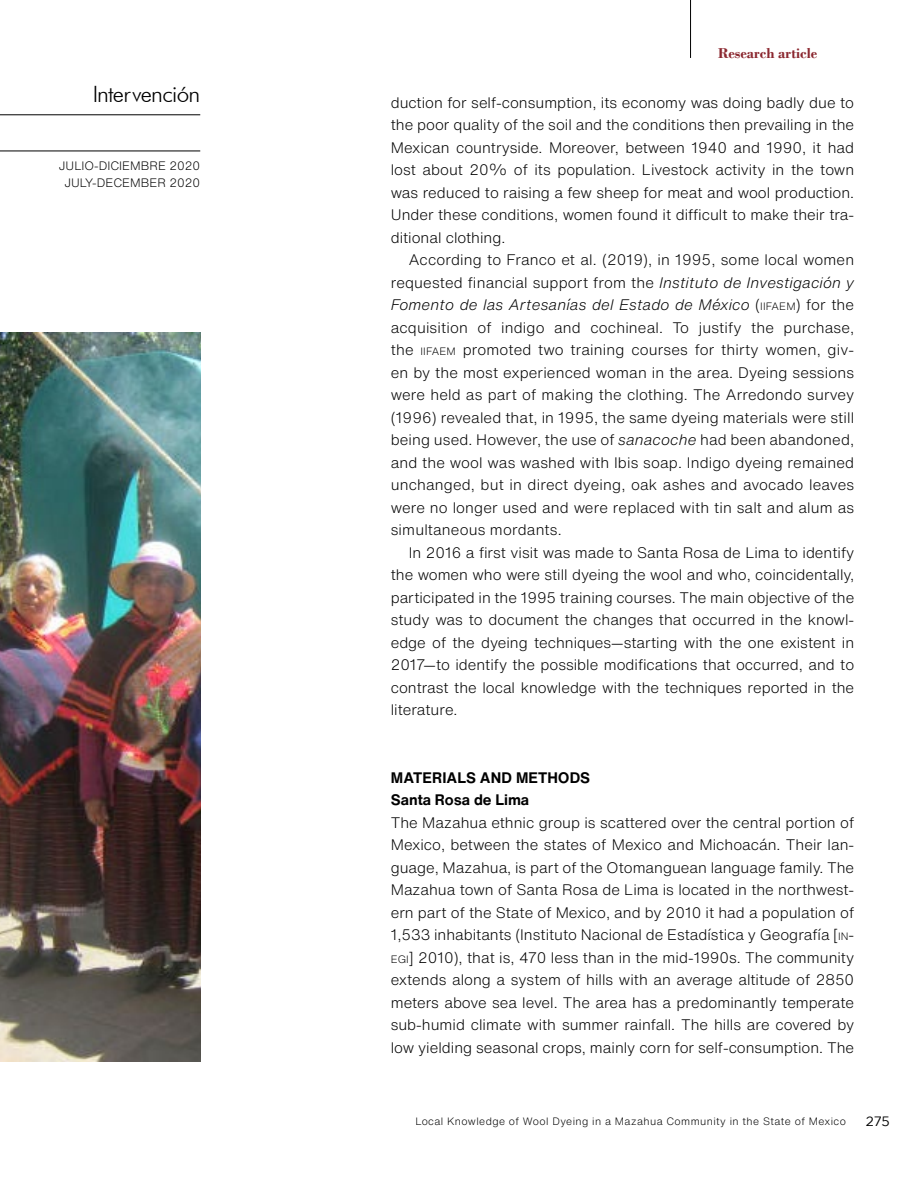
<style>
.page{position:relative;width:918px;height:1188px;background:#fff}
.page>*{position:absolute;margin:0;border:0;box-sizing:border-box;transform-origin:0 0}
.t1{font:300 22.5px "Futura BT";letter-spacing:-.03em;color:#000}
.t2{font:300 15px/22.5px "Helvetica Now Text";color:#000;text-align:justify}
.t3{font:700 15px/22.5px "Helvetica Now Text";letter-spacing:.01em;color:#000}
.t4{font:700 15px "Bodoni";color:#8b2830}
.t5{font:13.5px "Gotham";color:#000}
.t6{font:300 12px/16.5px "Helvetica Now Text";color:#000;text-align:center}
.t7{font:300 10.5px "Helvetica Now Text";letter-spacing:.04em;color:#000}
.s1{font-style:italic}
.s2{font-size:10.5px}
.s3{font-style:inherit}
</style>
<div class="page">
<hr style="left:690px;top:0;width:1px;height:58px;background:#000">
<hr style="left:0;top:115px;width:200px;height:1px;background:#000">
<hr style="left:0;top:151px;width:200px;height:1px;background:#000">
<img style="left:0;top:333px;width:200px;height:729px">
<h1 class="t1" style="left:93px;top:80px;width:109px">Intervención</h1>
<p class="t6" style="left:59px;top:157px;width:143px">JULIO-DICIEMBRE 2020<br>JULY-DECEMBER 2020</p>
<p class="t4" style="left:718px;top:44px;width:101px">Research article</p>
<p class="t2" style="left:391px;top:90px;width:465px">duction for self-consumption, its economy was doing badly due to the poor quality of the soil and the conditions then prevailing in the Mexican countryside. Moreover, between 1940 and 1990, it had lost about 20% of its population. Livestock activity in the town was reduced to raising a few sheep for meat and wool production.<br>Under these conditions, women found it difficult to make their tra&shy;ditional clothing.</p>
<p class="t2" style="left:391px;top:248px;width:465px;text-indent:18px">According to Franco et al. (2019), in 1995, some local women requested financial support from the <span class="s1">Instituto de Investigación y Fomento de las Artesanías del Estado de México</span> (<span class="s2">IIFAEM</span>) for the acquisition of indigo and cochineal. To justify the purchase, the <span class="s2">IIFAEM</span> promoted two training courses for thirty women, giv&shy;en by the most experienced woman in the area. Dyeing sessions were held as part of making the clothing. The Arredondo survey (1996) revealed that, in 1995, the same dyeing materials were still being used. However, the use of <span class="s1">sanacoche</span> had been abandoned, and the wool was washed with Ibis soap. Indigo dyeing remained unchanged, but in direct dyeing, oak ashes and avocado leaves were no longer used and were replaced with tin salt and alum as simultaneous mordants.</p>
<p class="t2" style="left:391px;top:540px;width:465px;text-indent:18px">In 2016 a first visit was made to Santa Rosa de Lima to identify the women who were still dyeing the wool and who, coincidentally, participated in the 1995 training courses. The main objective of the study was to document the changes that occurred in the knowl&shy;edge of the dyeing techniques—starting with the one existent in 2017—to identify the possible modifications that occurred, and to contrast the local knowledge with the techniques reported in the literature.</p>
<p class="t3" style="left:391px;top:766px;width:201px">MATERIALS AND METHODS<br>Santa Rosa de Lima</p>
<p class="t2" style="left:391px;top:810px;width:465px">The Mazahua ethnic group is scattered over the central portion of Mexico, between the states of Mexico and Michoacán. Their lan&shy;guage, Mazahua, is part of the Otomanguean language family. The Mazahua town of Santa Rosa de Lima is located in the northwest&shy;ern part of the State of Mexico, and by 2010 it had a population of 1,533 inhabitants (Instituto Nacional de Estadística y Geografía [<span class="s2">IN</span><span class="s3">-</span><span class="s2">EGI</span><span class="s3">]</span> 2010), that is, 470 less than in the mid-1990s. The community extends along a system of hills with an average altitude of 2850 meters above sea level. The area has a predominantly temperate sub-humid climate with summer rainfall. The hills are covered by low yielding seasonal crops, mainly corn for self-consumption. The</p>
<p class="t7" style="left:415px;top:1114px;width:432px">Local Knowledge of Wool Dyeing in a Mazahua Community in the State of Mexico</p>
<p class="t5" style="left:866px;top:1113px;width:25px">275</p>
</div>
